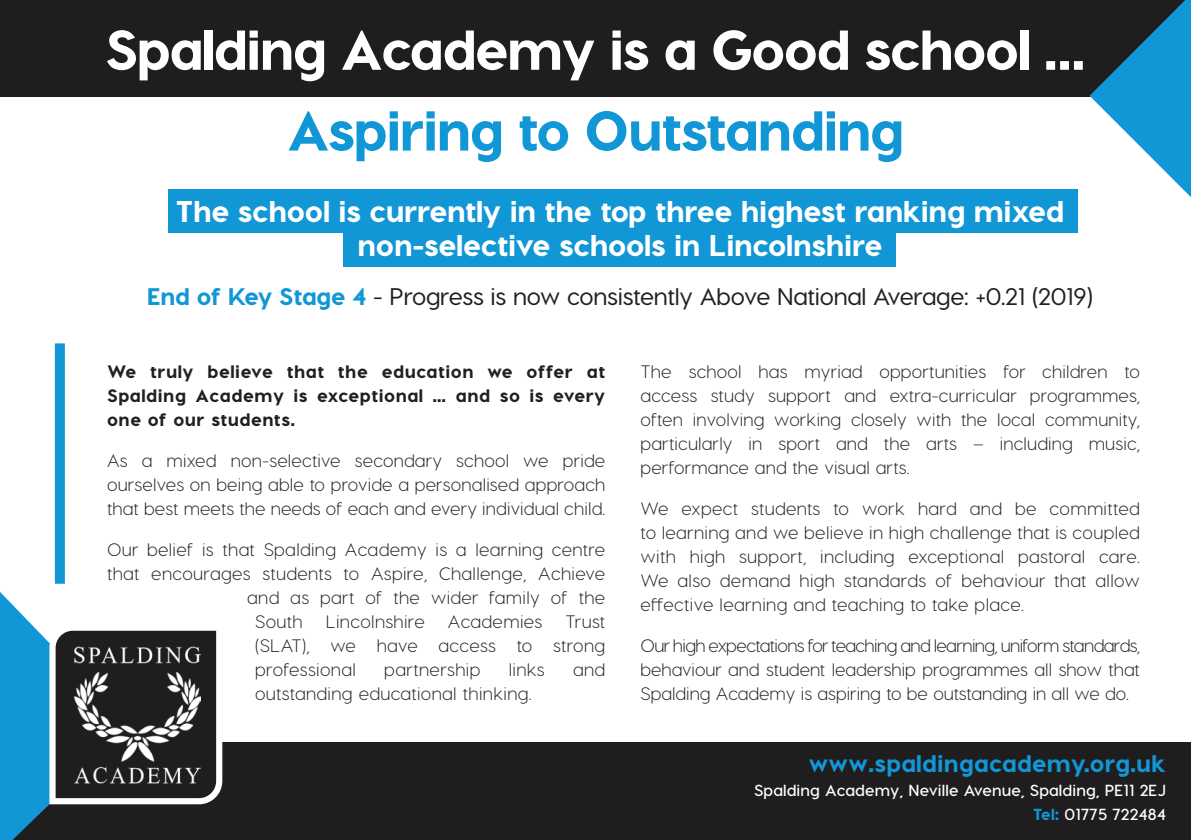
<style>
.page{position:relative;width:1191px;height:840px;background:#fff}
.page>*{position:absolute;margin:0;border:0;box-sizing:border-box;transform-origin:0 0}
.t1{font:800 56px "Visby CF";letter-spacing:-.03em;color:#fff}
.t2{font:800 56px "Visby CF";letter-spacing:-.03em;color:#1197d6}
.t3{font:800 30px/34px "Visby CF";letter-spacing:-.01em;color:#fff;text-align:center}
.t4{font:600 24px "Visby CF";letter-spacing:-.01em;color:#231f20}
.t5{font:800 24px "Visby CF";letter-spacing:.01em;color:#1197d6}
.t6{font:300 18px/24px "Visby CF";letter-spacing:.02em;color:#231f20;text-align:justify}
.t7{font:800 18px/24px "Visby CF";letter-spacing:.03em;color:#231f20;text-align:justify}
.t8{font:700 16px/24px "Visby CF";letter-spacing:.01em;color:#fff;text-align:right}
.s1{font-weight:800;color:#1197d6}
</style>
<div class="page">
<div style="left:168px;top:189px;width:909px;height:44px;background:#1197d6"></div>
<div style="left:343px;top:223px;width:552px;height:43px;background:#1197d6"></div>
<div style="left:55px;top:343px;width:10px;height:240px;background:#1197d6"></div>
<div style="left:0;top:742px;width:1191px;height:97px;background:#201d1e"></div>
<div style="left:0;top:0;width:1191px;height:96px;background:#201d1e"></div>
<svg style="left:1089px;top:0;width:102px;height:197px"></svg>
<svg style="left:0;top:592px;width:223px;height:247px"></svg>
<img style="left:74px;top:627px;width:126px;height:171px">
<h1 class="t1" style="left:105px;top:14px;width:983px">Spalding Academy is a Good school …</h1>
<h1 class="t2" style="left:287px;top:95px;width:618px">Aspiring to Outstanding</h1>
<h2 class="t3" style="left:176px;top:193px;width:890px">The school is currently in the top three highest ranking mixed non-selective schools in Lincolnshire</h2>
<h3 class="t4" style="left:147px;top:281px;width:947px"><span class="s1">End of Key Stage 4</span> - Progress is now consistently Above National Average: +0.21 (2019)</h3>
<p class="t7" style="left:107px;top:359px;width:500px">We truly believe that the education we offer at Spalding Academy is exceptional … and so is every one of our students.</p>
<p class="t6" style="left:107px;top:448px;width:500px">As a mixed non-selective secondary school we pride ourselves on being able to provide a personalised approach that best meets the needs of each and every individual child.</p>
<p class="t6" style="left:107px;top:537px;width:499px">Our belief is that Spalding Academy is a learning centre</p>
<p class="t6" style="left:107px;top:561px;width:500px">that encourages students to Aspire, Challenge, Achieve</p>
<p class="t6" style="left:247px;top:585px;width:360px">and as part of the wider family of the</p>
<p class="t6" style="left:255px;top:609px;width:49px">South</p>
<p class="t6" style="left:326px;top:609px;width:100px">Lincolnshire</p>
<p class="t6" style="left:448px;top:609px;width:96px">Academies</p>
<p class="t6" style="left:255px;top:609px;width:352px;text-indent:310px">Trust (SLAT), we have access to strong professional</p>
<p class="t6" style="left:384px;top:657px;width:98px">partnership</p>
<p class="t6" style="left:509px;top:657px;width:37px">links</p>
<p class="t6" style="left:573px;top:657px;width:34px">and</p>
<p class="t6" style="left:255px;top:681px;width:278px">outstanding educational thinking.</p>
<p class="t6" style="left:640px;top:359px;width:501px">The school has myriad opportunities for children to access study support and extra-curricular programmes, often involving working closely with the local community, particularly in sport and the arts – including music, performance and the visual arts.</p>
<p class="t6" style="left:640px;top:496px;width:501px">We expect students to work hard and be committed to learning and we believe in high challenge that is coupled with high support, including exceptional pastoral care.<br>We also demand high standards of behaviour that allow effective learning and teaching to take place.</p>
<p class="t6" style="left:640px;top:633px;width:501px">Our high expectations for teaching and learning, uniform standards, behaviour and student leadership programmes all show that Spalding Academy is aspiring to be outstanding in all we do.</p>
<h3 class="t5" style="left:809px;top:747px;width:359px">www.spaldingacademy.org.uk</h3>
<p class="t8" style="left:754px;top:777px;width:413px">Spalding Academy, Neville Avenue, Spalding, PE11 2EJ<br><span class="s1">Tel:</span> 01775 722484</p>
</div>
